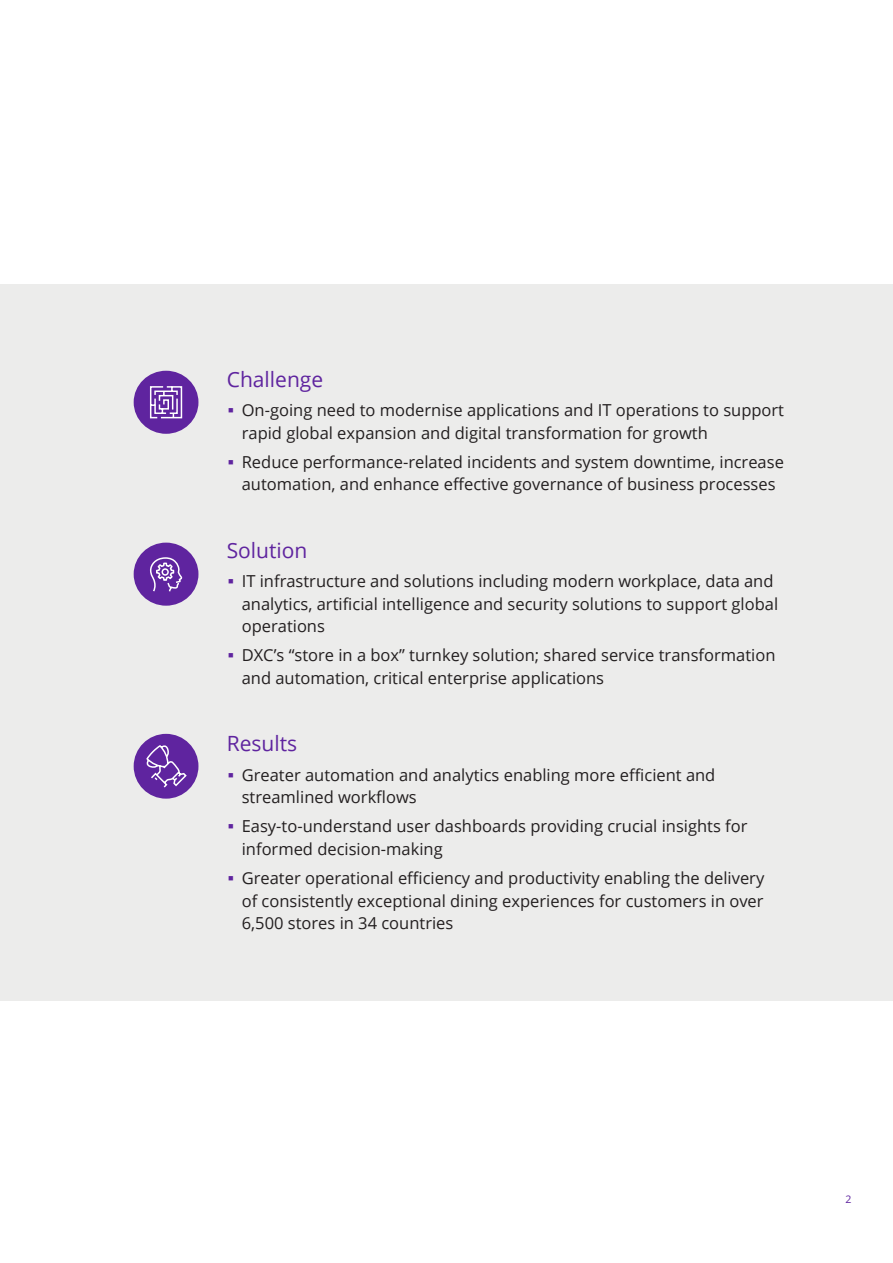
<style>
.page{position:relative;width:893px;height:1263px;background:#fff}
.page>*{position:absolute;margin:0;border:0;box-sizing:border-box;transform-origin:0 0}
.P2_Challenge_Solutio{font:21px "Open Sans";color:#5f249f}
.t1{font:16.5px/22.5px "Open Sans";color:#231f20}
.Page_number{font:10.5px "Open Sans";color:#5f249f}
</style>
<div class="page">
<div style="left:0;top:284px;width:893px;height:716px;background:#ececeb"></div>
<div style="left:134px;top:734px;width:64px;height:65px;background:#5f249f;border-radius:50%"></div>
<svg style="left:146px;top:745px;width:41px;height:43px"></svg>
<div style="left:134px;top:543px;width:64px;height:63px;background:#5f249f;border-radius:50%"></div>
<svg style="left:150px;top:557px;width:33px;height:35px"></svg>
<div style="left:134px;top:371px;width:64px;height:63px;background:#5f249f;border-radius:50%"></div>
<svg style="left:149px;top:386px;width:34px;height:33px"></svg>
<p class="P2_Challenge_Solutio" style="left:227px;top:365px;width:98px">Challenge</p>
<p class="t1" style="left:242px;top:398px;width:544px">On-going need to modernise applications and IT operations to support rapid global expansion and digital transformation for growth</p>
<p class="t1" style="left:242px;top:450px;width:544px">Reduce performance-related incidents and system downtime, increase automation, and enhance effective governance of business processes</p>
<p class="P2_Challenge_Solutio" style="left:227px;top:536px;width:82px">Solution</p>
<p class="t1" style="left:242px;top:569px;width:538px">IT infrastructure and solutions including modern workplace, data and analytics, artificial intelligence and security solutions to support global operations</p>
<p class="t1" style="left:242px;top:644px;width:535px">DXC’s “store in a box” turnkey solution; shared service transformation and automation, critical enterprise applications</p>
<p class="P2_Challenge_Solutio" style="left:227px;top:729px;width:72px">Results</p>
<p class="t1" style="left:242px;top:763px;width:475px">Greater automation and analytics enabling more efficient and streamlined workflows</p>
<p class="t1" style="left:242px;top:815px;width:507px">Easy-to-understand user dashboards providing crucial insights for informed decision-making</p>
<p class="t1" style="left:242px;top:866px;width:524px;text-align:justify">Greater operational efficiency and productivity enabling the delivery of consistently exceptional dining experiences for customers in over 6,500 stores in 34 countries</p>
<p class="Page_number" style="left:845px;top:1191px;width:8px">2</p>
</div>
